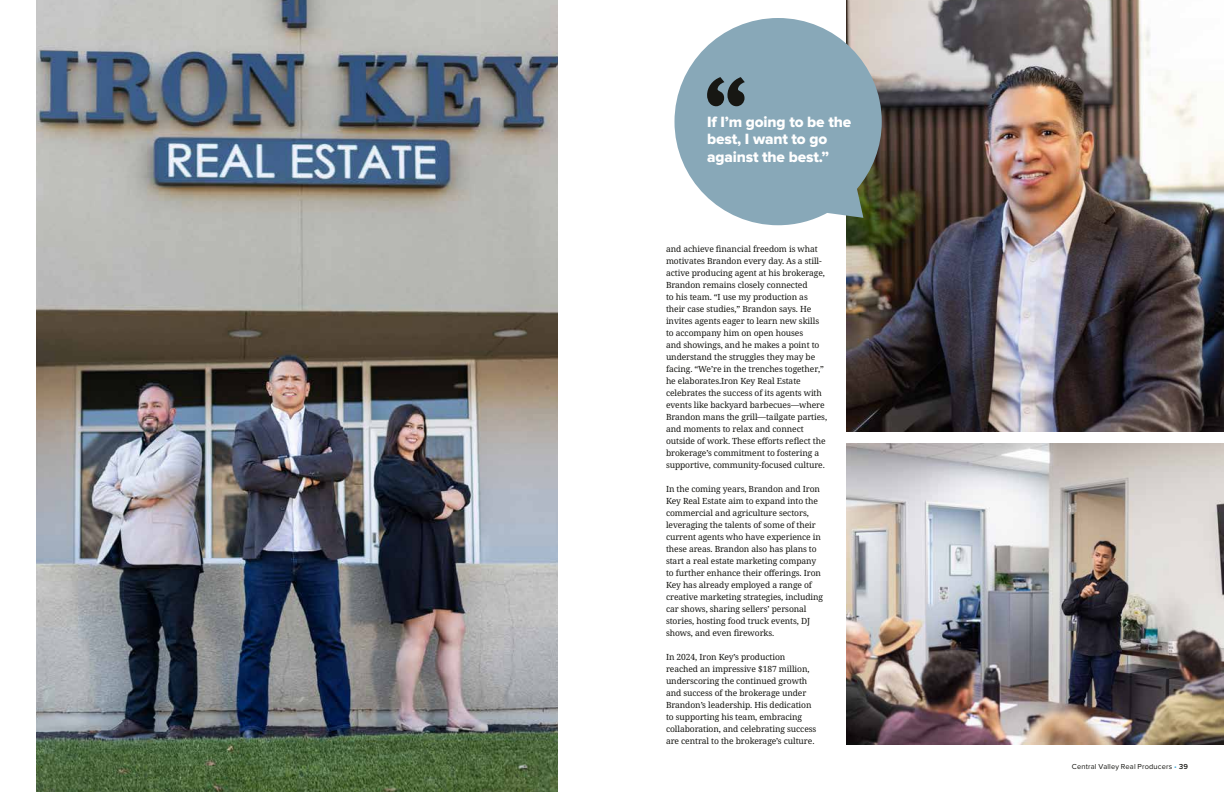
<style>
.page{position:relative;width:1224px;height:792px;background:#fff}
.page>*{position:absolute;margin:0;border:0;box-sizing:border-box;transform-origin:0 0}
.t1{font:15.4px/17.6px "Proxima Nova Extrabld";letter-spacing:-.01em;color:#fff}
.t2{font:8.5px/12px "Avrile Serif";letter-spacing:-.01em;color:#171713}
.t3{font:7.5px "Proxima Nova";letter-spacing:.02em;color:#171713}
.s1{color:#31a5d9}
.s2{font-weight:600}
</style>
<div class="page">
<img style="left:846px;top:0;width:378px;height:432px">
<img style="left:846px;top:443px;width:378px;height:302px">
<img style="left:36px;top:0;width:522px;height:792px">
<svg style="left:674px;top:18px;width:208px;height:207px;background:#98b1bc"></svg>
<svg style="left:707px;top:77px;width:38px;height:29px"></svg>
<h1 class="t1" style="left:707px;top:113px;width:146px">If I’m going to be the best, I want to go against the best.”</h1>
<p class="t2" style="left:666px;top:243px;width:163px">and achieve financial freedom is what motivates Brandon every day. As a still&shy;active producing agent at his brokerage, Brandon remains closely connected<br>to his team. “I use my production as their case studies,” Brandon says. He invites agents eager to learn new skills to accompany him on open houses<br>and showings, and he makes a point to understand the struggles they may be facing. “We’re in the trenches together,” he elaborates.Iron Key Real Estate celebrates the success of its agents with events like backyard barbecues—where Brandon mans the grill—tailgate parties, and moments to relax and connect outside of work. These efforts reflect the brokerage’s commitment to fostering a supportive, community-focused culture.</p>
<p class="t2" style="left:666px;top:483px;width:159px">In the coming years, Brandon and Iron Key Real Estate aim to expand into the commercial and agriculture sectors, leveraging the talents of some of their current agents who have experience in these areas. Brandon also has plans to start a real estate marketing company to further enhance their offerings. Iron Key has already employed a range of creative marketing strategies, including car shows, sharing sellers’ personal stories, hosting food truck events, DJ shows, and even fireworks.</p>
<p class="t2" style="left:666px;top:651px;width:152px">In 2024, Iron Key’s production reached an impressive $187 million, underscoring the continued growth and success of the brokerage under Brandon’s leadership. His dedication to supporting his team, embracing collaboration, and celebrating success are central to the brokerage’s culture.</p>
<p class="t3" style="left:1072px;top:762px;width:118px">Central Valley Real Producers <span class="s1">•</span> <span class="s2">39</span></p>
</div>
